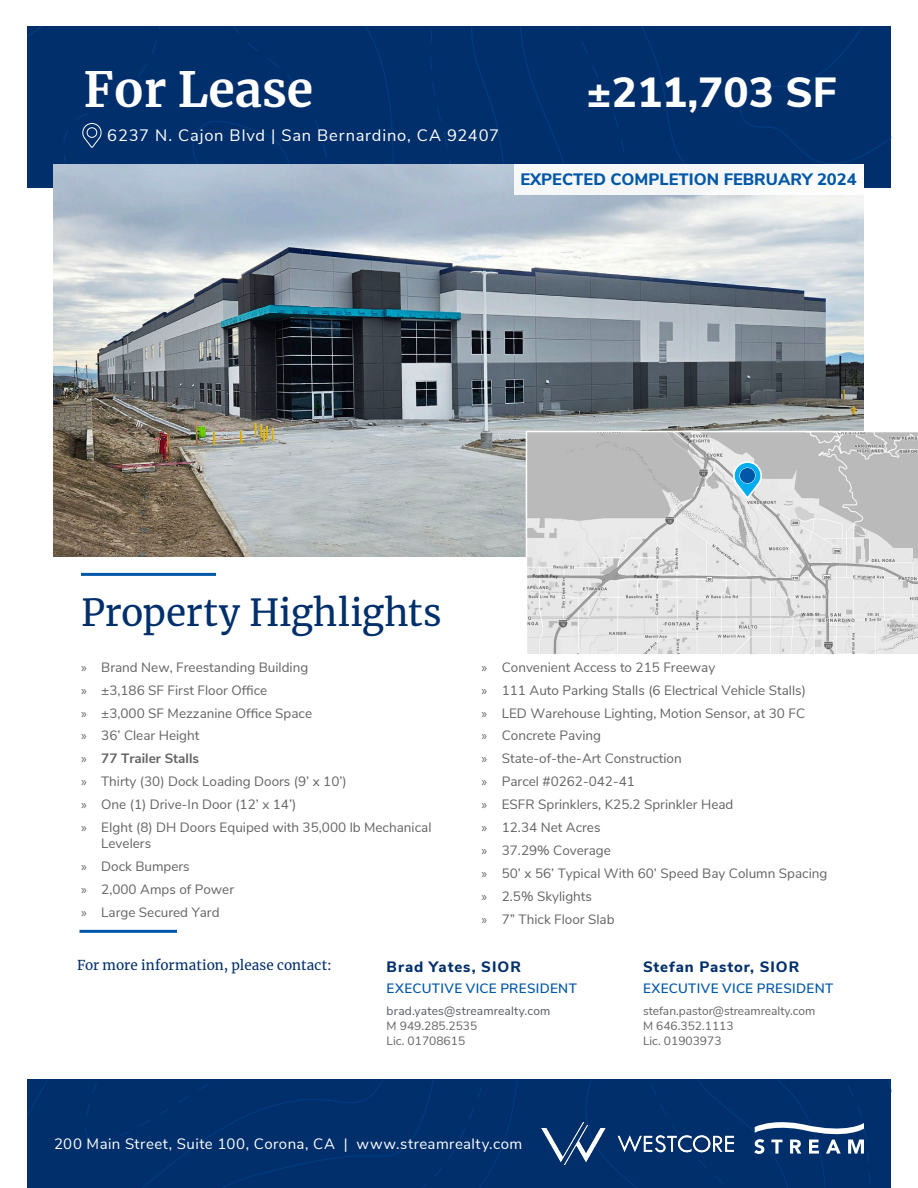
<style>
.page{position:relative;width:918px;height:1188px;background:#fff}
.page>*{position:absolute;margin:0;border:0;box-sizing:border-box;transform-origin:0 0}
.t1{font:700 48px "Merriweather";color:#fff}
.t2{font:800 42px "Nunito Sans";color:#fff}
.t3{font:36.9px "Merriweather";color:#002f6b}
.t4{font:16.5px "Nunito Sans";letter-spacing:.05em;color:#fff}
.t5{font:800 16.5px "Nunito Sans";color:#0157a7}
.t6{font:15px "Nunito Sans";letter-spacing:.03em;color:#fff}
.Contact{font:800 15px "Nunito Sans";letter-spacing:.06em;color:#002f6b}
.t7{font:13.5px/16.2px "Nunito Sans";color:#636366}
.Contact-2{font:600 13.5px "Nunito Sans";letter-spacing:.025em;color:#0157a7}
.t8{font:13.5px "Merriweather";letter-spacing:.005em;color:#002f6b}
.t9{font:700 13.5px "Nunito Sans";color:#636366}
.t10{font:12px "Nunito Sans";color:#636366}
.Contact-3{font:12px "Nunito Sans";letter-spacing:.015em;color:#52575f}
.s1{font-family:"Myriad Pro"}
.s2{font-family:"Myriad Pro";font-weight:400}
</style>
<div class="page">
<div style="left:721px;top:1079px;width:33px;height:109px;background:#002f6b"></div>
<div style="left:380px;top:1079px;width:341px;height:109px;background:#002f6b"></div>
<div style="left:27px;top:1079px;width:353px;height:109px;background:#002f6b"></div>
<svg style="left:754px;top:1079px;width:137px;height:109px;background:#144077"></svg>
<div style="left:394px;top:26px;width:51px;height:138px;background:#002f6b"></div>
<div style="left:27px;top:26px;width:367px;height:162px;background:#002f6b"></div>
<div style="left:445px;top:26px;width:81px;height:138px;background:#002f6b"></div>
<div style="left:526px;top:26px;width:94px;height:138px;background:#002f6b"></div>
<div style="left:620px;top:26px;width:271px;height:162px;background:#002f6b"></div>
<div style="left:740px;top:26px;width:151px;height:149px;background:#002f6b"></div>
<div style="left:63px;top:26px;width:269px;height:138px;background:#002f6b"></div>
<img style="left:541px;top:1122px;width:192px;height:42px">
<hr style="left:81px;top:573px;width:135px;height:3px;background:#0157a7">
<img style="left:53px;top:164px;width:811px;height:393px">
<svg style="left:526px;top:431px;width:392px;height:223px;background:#d4d4d4"></svg>
<svg style="left:727px;top:462px;width:38px;height:38px"></svg>
<div style="left:740px;top:468px;width:15px;height:15px;background:#0157a7;border-radius:50%"></div>
<div style="left:514px;top:164px;width:349px;height:30px;background:#f5f7f8"></div>
<hr style="left:80px;top:930px;width:97px;height:3px;background:#0157a7">
<h1 class="t1" style="left:84px;top:57px;width:231px">For Lease</h1>
<p class="t4" style="left:107px;top:123px;width:393px">6237 N. Cajon Blvd | San Bernardino, CA 92407</p>
<h2 class="t2" style="left:587px;top:62px;width:252px">±211,703 SF</h2>
<p class="t5" style="left:520px;top:168px;width:338px">EXPECTED COMPLETION FEBRUARY 2024</p>
<p class="t3" style="left:81px;top:587px;width:362px">Property Highlights</p>
<p class="t7" style="left:482px;top:658px;width:235px"><span class="s1">»</span> Convenient Access to 215 Freeway</p>
<p class="t7" style="left:482px;top:681px;width:326px"><span class="s1">»</span> 111 Auto Parking Stalls (6 Electrical Vehicle Stalls)</p>
<p class="t7" style="left:482px;top:704px;width:325px"><span class="s1">»</span> LED Warehouse Lighting, Motion Sensor, at 30 FC</p>
<p class="t7" style="left:482px;top:727px;width:121px"><span class="s1">»</span> Concrete Paving</p>
<p class="t7" style="left:482px;top:750px;width:202px"><span class="s1">»</span> State-of-the-Art Construction</p>
<p class="t7" style="left:482px;top:773px;width:155px"><span class="s1">»</span> Parcel #0262-042-41</p>
<p class="t7" style="left:482px;top:796px;width:253px"><span class="s1">»</span> ESFR Sprinklers, K25.2 Sprinkler Head</p>
<p class="t7" style="left:482px;top:819px;width:121px"><span class="s1">»</span> 12.34 Net Acres</p>
<p class="t7" style="left:482px;top:842px;width:131px"><span class="s1">»</span> 37.29% Coverage</p>
<p class="t7" style="left:482px;top:865px;width:347px"><span class="s1">»</span> 50’ x 56’ Typical With 60’ Speed Bay Column Spacing</p>
<p class="t7" style="left:482px;top:887px;width:112px"><span class="s1">»</span> 2.5% Skylights</p>
<p class="t7" style="left:482px;top:910px;width:135px"><span class="s1">»</span> 7” Thick Floor Slab</p>
<p class="Contact" style="left:387px;top:956px;width:136px">Brad Yates, SIOR</p>
<p class="Contact-2" style="left:387px;top:979px;width:192px">EXECUTIVE VICE PRESIDENT</p>
<p class="Contact-3" style="left:387px;top:1002px;width:165px">brad.yates@streamrealty.com</p>
<p class="t10" style="left:387px;top:1017px;width:92px">M 949.285.2535</p>
<p class="t10" style="left:387px;top:1032px;width:80px">Lic. 01708615</p>
<p class="t7" style="left:81px;top:658px;width:229px"><span class="s1">»</span> Brand New, Freestanding Building</p>
<p class="t7" style="left:81px;top:681px;width:188px"><span class="s1">»</span> ±3,186 SF First Floor Office</p>
<p class="t7" style="left:81px;top:704px;width:233px"><span class="s1">»</span> ±3,000 SF Mezzanine Office Space</p>
<p class="t7" style="left:81px;top:727px;width:120px"><span class="s1">»</span> 36’ Clear Height</p>
<p class="t9" style="left:81px;top:749px;width:119px"><span class="s2">»</span> 77 Trailer Stalls</p>
<p class="t7" style="left:81px;top:773px;width:267px"><span class="s1">»</span> Thirty (30) Dock Loading Doors (9’ x 10’)</p>
<p class="t7" style="left:81px;top:796px;width:217px"><span class="s1">»</span> One (1) Drive-In Door (12’ x 14’)</p>
<p class="t7" style="left:101px;top:819px;width:332px;text-indent:-20px"><span class="s1">»</span> EIght (8) DH Doors Equiped with 35,000 lb Mechanical<br>Levelers</p>
<p class="t7" style="left:81px;top:858px;width:110px"><span class="s1">»</span> Dock Bumpers</p>
<p class="t7" style="left:81px;top:881px;width:155px"><span class="s1">»</span> 2,000 Amps of Power</p>
<p class="t7" style="left:81px;top:904px;width:140px"><span class="s1">»</span> Large Secured Yard</p>
<p class="t8" style="left:77px;top:956px;width:256px">For more information, please contact:</p>
<p class="Contact" style="left:643px;top:956px;width:158px">Stefan Pastor, SIOR</p>
<p class="Contact-2" style="left:643px;top:979px;width:192px">EXECUTIVE VICE PRESIDENT</p>
<p class="t10" style="left:643px;top:1002px;width:174px">stefan.pastor@streamrealty.com</p>
<p class="t10" style="left:643px;top:1017px;width:92px">M 646.352.1113</p>
<p class="t10" style="left:643px;top:1032px;width:80px">Lic. 01903973</p>
<p class="t6" style="left:54px;top:1133px;width:470px">200 Main Street, Suite 100, Corona, CA | www.streamrealty.com</p>
</div>
